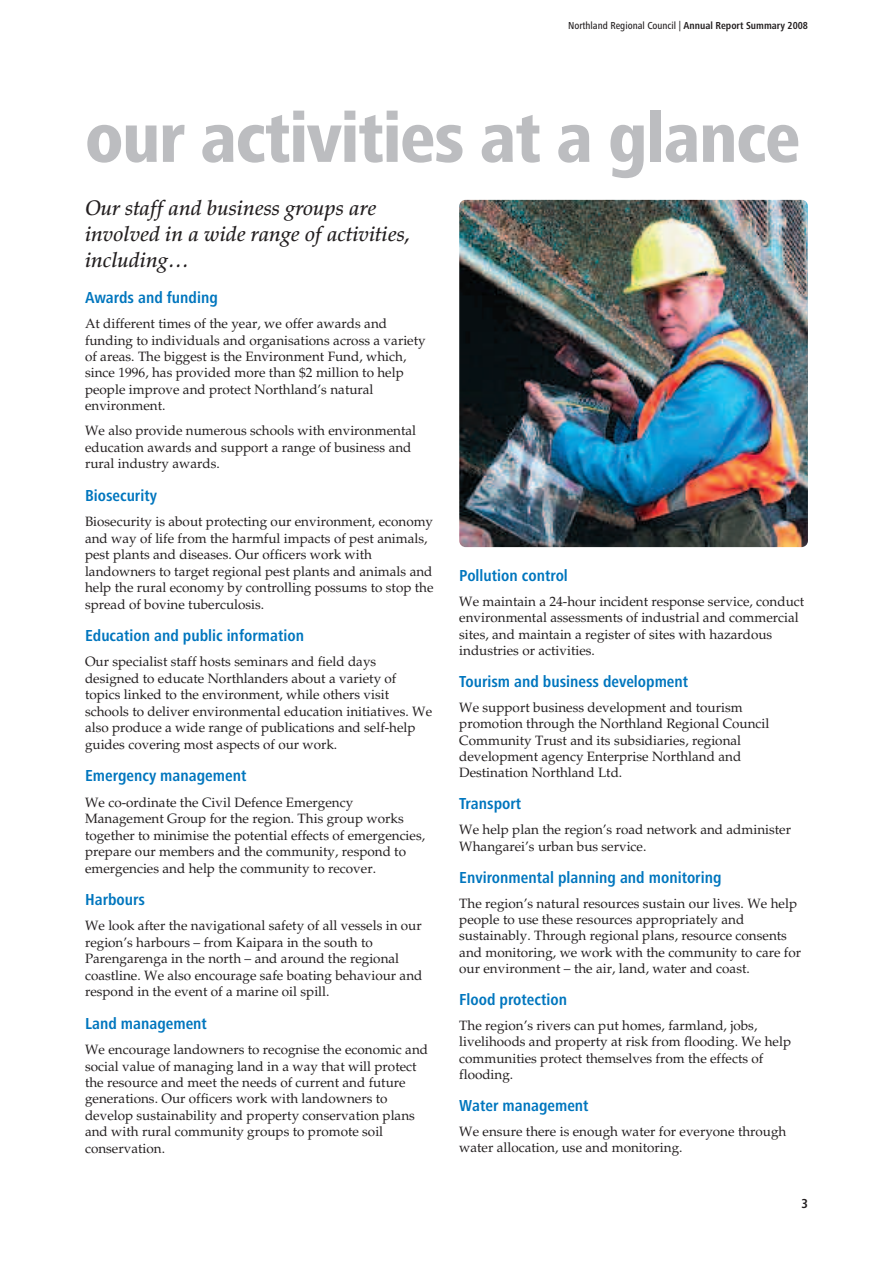
<style>
.page{position:relative;width:893px;height:1263px;background:#fff}
.page>*{position:absolute;margin:0;border:0;box-sizing:border-box;transform-origin:0 0}
.t1{font:800 condensed 72px "Frutiger Next LT";letter-spacing:-.02em;color:#bcbdc0}
.t2{font:italic 500 21px/25.7px "Palatino";color:#231f20}
.t3{font:700 condensed 16.5px "Frutiger Next LT";color:#0076be}
.t4{font:13.5px/16.5px "Palatino Maori";color:#231f20}
.t5{font:700 condensed 13.5px "Frutiger Next LT";color:#231f20}
.t6{font:500 condensed 10.5px "Frutiger Next LT";color:#231f20}
.s1{font-weight:700}
</style>
<div class="page">
<img style="left:459px;top:200px;width:349px;height:347px;border-radius:6px">
<p class="t6" style="left:568px;top:22px;width:241px">Northland Regional Council | <span class="s1">Annual Report Summary 2008</span></p>
<h1 class="t1" style="left:85px;top:114px;width:717px">our activities at a glance</h1>
<h2 class="t2" style="left:85px;top:198px;width:327px">Our staff and business groups are involved in a wide range of activities, including…</h2>
<p class="t3" style="left:85px;top:291px;width:134px">Awards and funding</p>
<p class="t4" style="left:85px;top:317px;width:342px">At different times of the year, we offer awards and funding to individuals and organisations across a variety of areas. The biggest is the Environment Fund, which, since 1996, has provided more than $2 million to help people improve and protect Northland’s natural environment.</p>
<p class="t4" style="left:85px;top:424px;width:333px">We also provide numerous schools with environmental education awards and support a range of business and rural industry awards.</p>
<p class="t3" style="left:85px;top:490px;width:74px">Biosecurity</p>
<p class="t4" style="left:85px;top:515px;width:350px">Biosecurity is about protecting our environment, economy and way of life from the harmful impacts of pest animals, pest plants and diseases. Our officers work with landowners to target regional pest plants and animals and help the rural economy by controlling possums to stop the spread of bovine tuberculosis.</p>
<p class="t3" style="left:85px;top:630px;width:220px">Education and public information</p>
<p class="t4" style="left:85px;top:655px;width:349px">Our specialist staff hosts seminars and field days designed to educate Northlanders about a variety of topics linked to the environment, while others visit schools to deliver environmental education initiatives. We also produce a wide range of publications and self-help guides covering most aspects of our work.</p>
<p class="t3" style="left:85px;top:770px;width:163px">Emergency management</p>
<p class="t4" style="left:85px;top:795px;width:342px">We co-ordinate the Civil Defence Emergency Management Group for the region. This group works together to minimise the potential effects of emergencies, prepare our members and the community, respond to emergencies and help the community to recover.</p>
<p class="t3" style="left:85px;top:894px;width:62px">Harbours</p>
<p class="t4" style="left:85px;top:919px;width:339px">We look after the navigational safety of all vessels in our region’s harbours – from Kaipara in the south to Parengarenga in the north – and around the regional coastline. We also encourage safe boating behaviour and respond in the event of a marine oil spill.</p>
<p class="t3" style="left:85px;top:1017px;width:123px">Land management</p>
<p class="t4" style="left:85px;top:1043px;width:345px">We encourage landowners to recognise the economic and social value of managing land in a way that will protect the resource and meet the needs of current and future generations. Our officers work with landowners to develop sustainability and property conservation plans and with rural community groups to promote soil conservation.</p>
<p class="t3" style="left:459px;top:570px;width:110px">Pollution control</p>
<p class="t4" style="left:459px;top:595px;width:346px">We maintain a 24-hour incident response service, conduct environmental assessments of industrial and commercial sites, and maintain a register of sites with hazardous industries or activities.</p>
<p class="t3" style="left:459px;top:676px;width:231px">Tourism and business development</p>
<p class="t4" style="left:459px;top:701px;width:312px">We support business development and tourism promotion through the Northland Regional Council Community Trust and its subsidiaries, regional development agency Enterprise Northland and Destination Northland Ltd.</p>
<p class="t3" style="left:459px;top:798px;width:63px">Transport</p>
<p class="t4" style="left:459px;top:823px;width:333px">We help plan the region’s road network and administer<br>Whangarei’s urban bus service.</p>
<p class="t3" style="left:459px;top:872px;width:264px">Environmental planning and monitoring</p>
<p class="t4" style="left:459px;top:897px;width:343px">The region’s natural resources sustain our lives. We help people to use these resources appropriately and sustainably. Through regional plans, resource consents and monitoring, we work with the community to care for our environment – the air, land, water and coast.</p>
<p class="t3" style="left:459px;top:994px;width:109px">Flood protection</p>
<p class="t4" style="left:459px;top:1019px;width:333px">The region’s rivers can put homes, farmland, jobs, livelihoods and property at risk from flooding. We help communities protect themselves from the effects of flooding.</p>
<p class="t3" style="left:459px;top:1100px;width:131px">Water management</p>
<p class="t4" style="left:459px;top:1125px;width:329px">We ensure there is enough water for everyone through water allocation, use and monitoring.</p>
<p class="t5" style="left:801px;top:1199px;width:8px">3</p>
</div>
